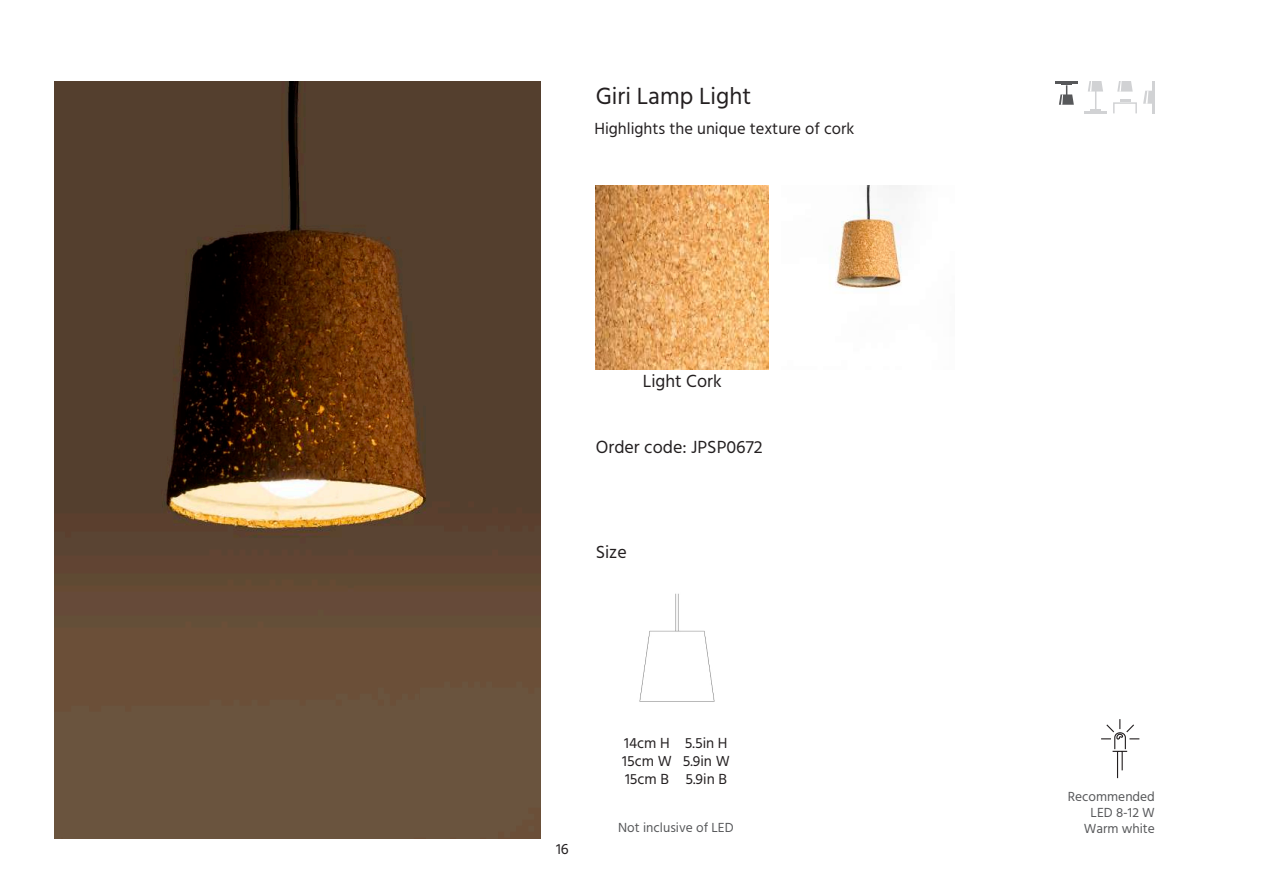
<style>
.page{position:relative;width:1263px;height:893px;background:#fff}
.page>*{position:absolute;margin:0;border:0;box-sizing:border-box;transform-origin:0 0}
.t1{font:24px "Hind";color:#231f20}
.t2{font:18px "Hind";color:#231f20}
.t3{font:16.5px "Hind";color:#231f20}
.t4{font:15px/18px "Hind";color:#231f20}
.t5{font:13.5px/16.2px "Hind";color:#57585a;text-align:right}
</style>
<div class="page">
<img style="left:54px;top:81px;width:486px;height:758px">
<img style="left:830px;top:185px;width:72px;height:104px">
<img style="left:596px;top:185px;width:173px;height:184px">
<img style="left:639px;top:593px;width:76px;height:109px">
<svg style="left:1101px;top:719px;width:39px;height:60px"></svg>
<svg style="left:1120px;top:100px;width:10px;height:2px"></svg>
<svg style="left:1117px;top:81px;width:16px;height:11px"></svg>
<div style="left:1113px;top:102px;width:24px;height:12px;border:2px solid #d1d2d4"></div>
<svg style="left:1143px;top:91px;width:9px;height:13px"></svg>
<hr style="left:1153px;top:81px;width:2px;height:32px;background:#d1d2d4">
<svg style="left:1088px;top:81px;width:15px;height:30px"></svg>
<hr style="left:1084px;top:111px;width:23px;height:2px;background:#d1d2d4">
<svg style="left:1059px;top:84px;width:15px;height:21px"></svg>
<hr style="left:1055px;top:81px;width:23px;height:2px;background:#57585a">
<h1 class="t1" style="left:596px;top:80px;width:157px">Giri Lamp Light</h1>
<p class="t3" style="left:594px;top:117px;width:261px">Highlights the unique texture of cork</p>
<h2 class="t2" style="left:643px;top:369px;width:80px">Light Cork</h2>
<h2 class="t2" style="left:596px;top:435px;width:168px">Order code: JPSP0672</h2>
<h2 class="t2" style="left:596px;top:540px;width:33px">Size</h2>
<p class="t4" style="left:556px;top:841px;width:14px">16</p>
<p class="t4" style="left:622px;top:735px;width:51px">14cm H<br>15cm W<br>15cm B</p>
<p class="t4" style="left:683px;top:735px;width:49px">5.5in H<br>5.9in W<br>5.9in B</p>
<p class="t5" style="left:1068px;top:789px;width:89px">Recommended<br>LED 8-12 W</p>
<p class="t5" style="left:618px;top:821px;width:117px">Not inclusive of LED</p>
<p class="t5" style="left:1084px;top:821px;width:73px">Warm white</p>
</div>
